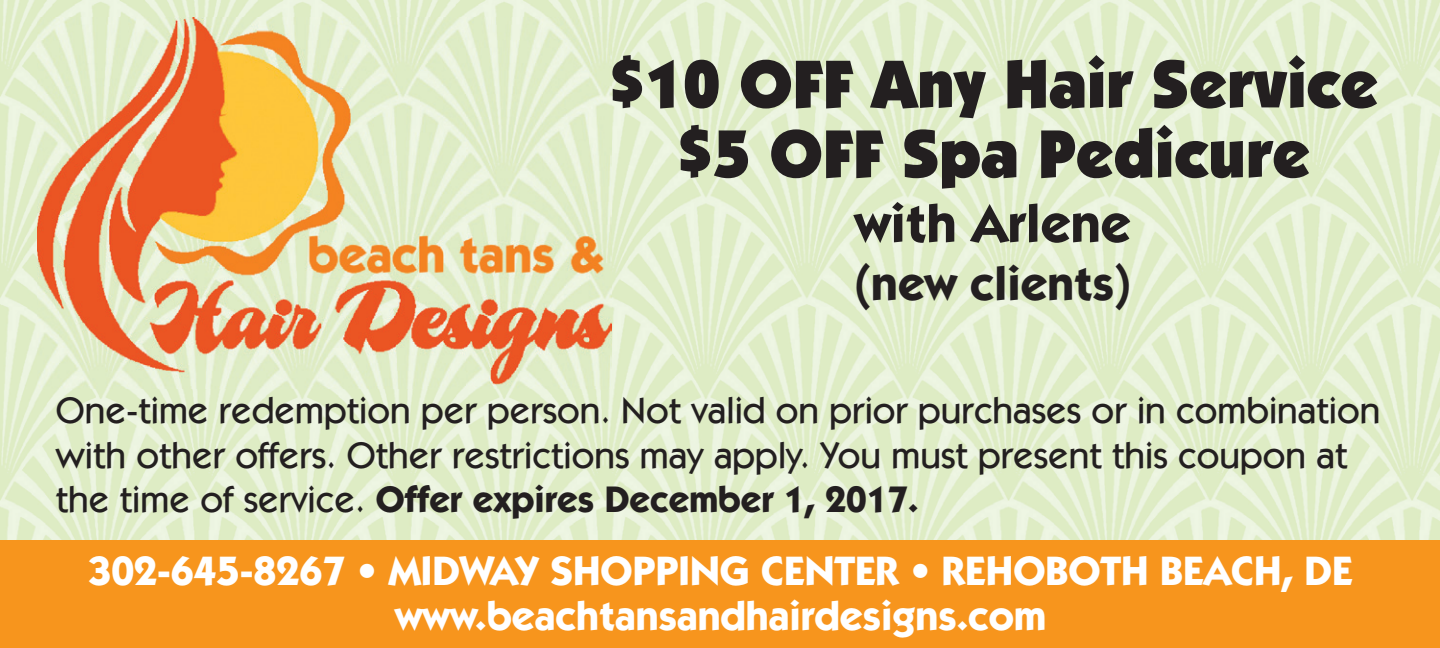
<style>
.page{position:relative;width:1440px;height:648px;background:#fff}
.page>*{position:absolute;margin:0;border:0;box-sizing:border-box;transform-origin:0 0}
.t1{font:900 68px/69.6px "Itc Kabel";color:#231f20;text-align:center}
.t2{font:700 54px "Itc Kabel";color:#231f20}
.t3{font:700 48px "Itc Kabel";color:#231f20}
.t4{font:700 41.2px/45.2px "Itc Kabel";color:#fff;text-align:center}
.t5{font:500 37.2px/44.4px "Itc Kabel";color:#231f20}
.s1{font-weight:700}
</style>
<div class="page">
<img style="left:0;top:0;width:1440px;height:540px">
<div style="left:0;top:540px;width:1440px;height:108px;background:#f7951d"></div>
<img style="left:37px;top:18px;width:574px;height:371px">
<h1 class="t1" style="left:607px;top:48px;width:772px">$10 OFF Any Hair Service $5 OFF Spa Pedicure</h1>
<h2 class="t2" style="left:855px;top:191px;width:278px">with Arlene</h2>
<p class="t3" style="left:855px;top:254px;width:276px">(new clients)</p>
<p class="t5" style="left:56px;top:388px;width:1326px">One-time redemption per person. Not valid on prior purchases or in combination with other offers. Other restrictions may apply. You must present this coupon at the time of service. <span class="s1">Offer expires December 1, 2017.</span></p>
<p class="t4" style="left:88px;top:548px;width:1266px">302-645-8267 • MIDWAY SHOPPING CENTER • REHOBOTH BEACH, DE www.beachtansandhairdesigns.com</p>
</div>
